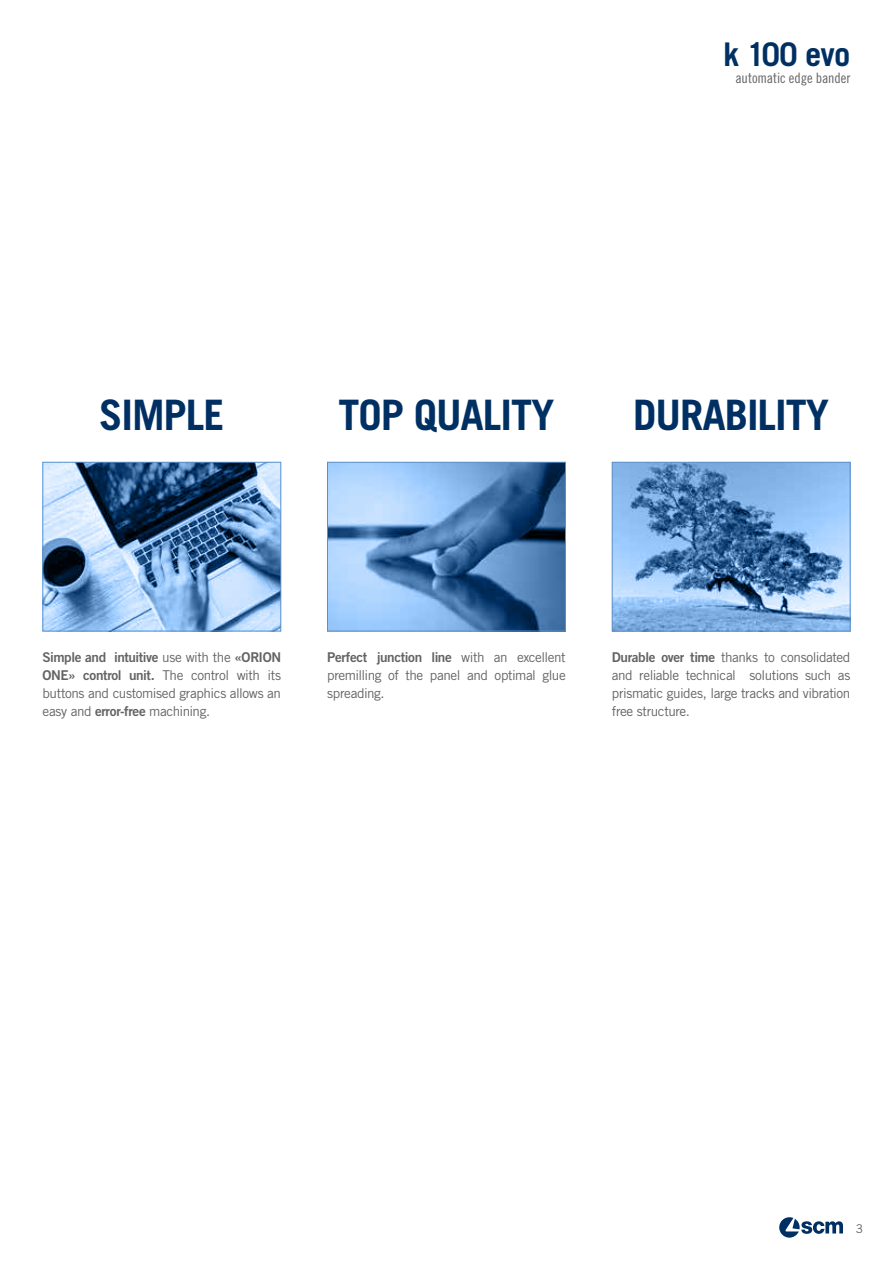
<style>
.page{position:relative;width:893px;height:1263px;background:#fff}
.page>*{position:absolute;margin:0;border:0;box-sizing:border-box;transform-origin:0 0}
.t1{font:700 42px "Trade Gothic LT Std";letter-spacing:-.025em;color:#003063}
.t2{font:700 32.55px "Trade Gothic LT Std";letter-spacing:-.025em;color:#003063}
.t3{font:14.4px "Trade Gothic LT Std Cn 18";letter-spacing:-.005em;color:#646363}
.t4{font:13.5px/18px "Trade Gothic LT Std";letter-spacing:-.03em;color:#646363;text-align:justify}
.t5{font:13.5px "Trade Gothic LT Std Bd 2";letter-spacing:-.03em;color:#646363}
.t6{font:12px "Trade Gothic LT Std";color:#646363}
.s1{font-family:"Trade Gothic LT Std"}
.s2{font-family:"Trade Gothic LT Std Bd 2"}
</style>
<div class="page">
<svg style="left:779px;top:1217px;width:64px;height:20px"></svg>
<svg style="left:327px;top:462px;width:239px;height:169px"></svg>
<svg style="left:43px;top:462px;width:238px;height:169px"></svg>
<svg style="left:612px;top:462px;width:238px;height:169px"></svg>
<h2 class="t2" style="left:723px;top:34px;width:129px">k 100 evo</h2>
<p class="t3" style="left:735px;top:70px;width:116px">automatic edge bander</p>
<h1 class="t1" style="left:99px;top:389px;width:127px">SIMPLE</h1>
<h1 class="t1" style="left:338px;top:389px;width:217px">TOP QUALITY</h1>
<h1 class="t1" style="left:633px;top:389px;width:197px">DURABILITY</h1>
<p class="t5" style="left:43px;top:649px;width:240px">Simple and intuitive <span class="s1">use with the</span> «ORION</p>
<p class="t4" style="left:43px;top:666px;width:240px"><span class="s2">ONE» control unit.</span> The control with its buttons and customised graphics allows an easy and <span class="s2">error-free</span> machining.</p>
<p class="t5" style="left:327px;top:649px;width:240px">Perfect junction line <span class="s1">with an excellent</span></p>
<p class="t4" style="left:327px;top:666px;width:240px">premilling of the panel and optimal glue spreading.</p>
<p class="t4" style="left:612px;top:648px;width:240px"><span class="s2">Durable over time</span> thanks to consolidated and reliable technical solutions such as prismatic guides, large tracks and vibration free structure.</p>
<p class="t6" style="left:856px;top:1222px;width:9px">3</p>
</div>
